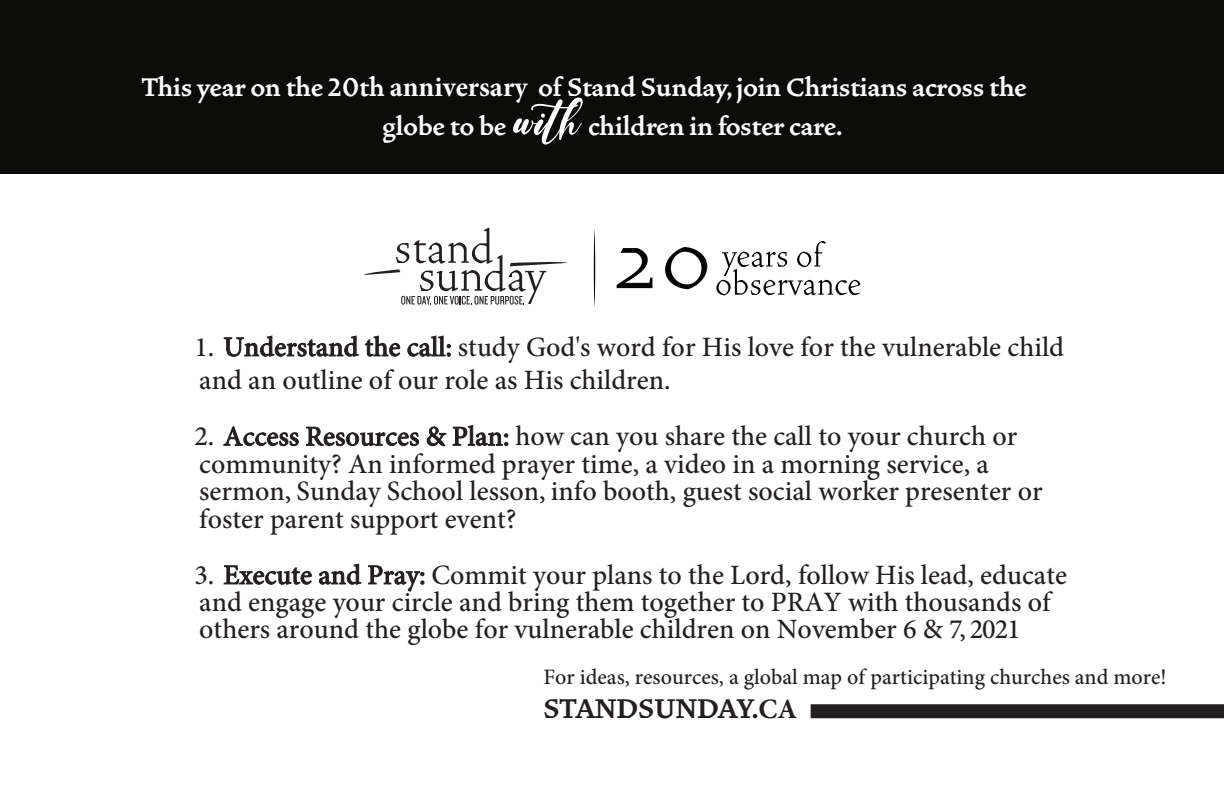
<style>
.page{position:relative;width:1224px;height:792px;background:#0c0c0a}
.page>*{position:absolute;margin:0;border:0;box-sizing:border-box;transform-origin:0 0}
.t1{font:80px "Baby Lovely";color:#fff}
.t2{font:700 34px "Vendetta OT";color:#231f20}
.t3{font:700 32px/38.4px "Vendetta OT";color:#fff}
.t4{font:500 28px/27.6px "Minion Pro";color:#231f20}
.t5{font:500 22px "Minion Pro";color:#231f20}
.s1{font-family:"Minion Pro";font-size:28px}
</style>
<div class="page">
<div style="left:0;top:175px;width:1224px;height:617px;background:#fff"></div>
<svg style="left:364px;top:228px;width:203px;height:77px"></svg>
<svg style="left:594px;top:229px;width:1px;height:79px"></svg>
<svg style="left:716px;top:241px;width:144px;height:54px"></svg>
<svg style="left:617px;top:248px;width:35px;height:40px"></svg>
<svg style="left:665px;top:247px;width:42px;height:42px"></svg>
<div style="left:811px;top:703px;width:413px;height:17px;background:#231f20"></div>
<p class="t3" style="left:383px;top:69px;width:646px;text-indent:-241px">This year on the 20th <span class="s1">anniversary</span> of Stand Sunday, join Christians across the globe to be</p>
<p class="t1" style="left:514px;top:86px;width:70px">with</p>
<p class="t3" style="left:588px;top:107px;width:256px">children in foster care.</p>
<p class="t4" style="left:194px;top:330px;width:871px;line-height:33.4px">1. Understand the call: study God's word for His love for the vulnerable child and an outline of our role as His children.</p>
<p class="t4" style="left:194px;top:423px;width:850px">2. Access Resources &amp; Plan: how can you share the call to your church or community? An informed prayer time, a video in a morning service, a sermon, Sunday School lesson, info booth, guest social worker presenter or foster parent support event?</p>
<p class="t4" style="left:194px;top:561px;width:874px">3. Execute and Pray: Commit your plans to the Lord, follow His lead, educate and engage your circle and bring them together to PRAY with thousands of others around the globe for vulnerable children on November 6 &amp; 7, 2021</p>
<p class="t5" style="left:544px;top:662px;width:624px">For ideas, resources, a global map of participating churches and more!</p>
<p class="t2" style="left:544px;top:692px;width:255px">STANDSUNDAY.<span class="s1">CA</span></p>
</div>
